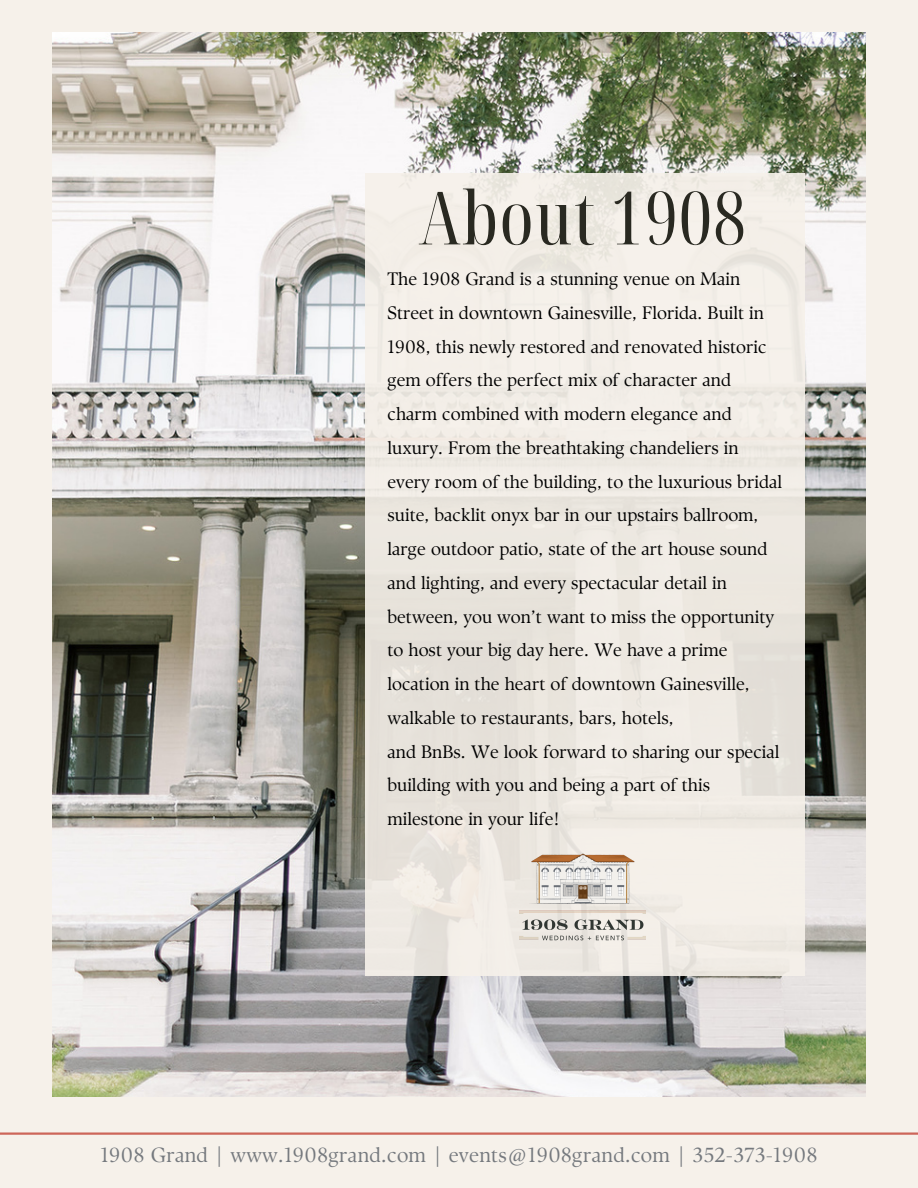
<style>
.page{position:relative;width:918px;height:1188px;background:#f6f1ea}
.page>*{position:absolute;margin:0;border:0;box-sizing:border-box;transform-origin:0 0}
.t1{font:extra-condensed 73.5px "Noto Serif Display";letter-spacing:.02em;color:#292921}
.t2{font:20.55px "TY Serif D";letter-spacing:.01em;color:#75797e}
.t3{font:18px/33.8px "TY Serif D";color:#000}
</style>
<div class="page">
<img style="left:52px;top:32px;width:813px;height:1064px">
<div style="left:366px;top:173px;width:439px;height:803px;background:#f6f1ea"></div>
<hr style="left:0;top:1132px;width:918px;height:3px;background:#cd6659">
<img style="left:519px;top:814px;width:126px;height:162px">
<p class="t1" style="left:419px;top:166px;width:329px">About 1908</p>
<h1 class="t3" style="left:388px;top:262px;width:396px">The 1908 Grand is a stunning venue on Main Street in downtown Gainesville, Florida. Built in 1908, this newly restored and renovated historic gem offers the perfect mix of character and charm combined with modern elegance and luxury. From the breathtaking chandeliers in every room of the building, to the luxurious bridal suite, backlit onyx bar in our upstairs ballroom, large outdoor patio, state of the art house sound and lighting, and every spectacular detail in between, you won’t want to miss the opportunity to host your big day here. We have a prime location in the heart of downtown Gainesville, walkable to restaurants, bars, hotels,</h1>
<p class="t3" style="left:388px;top:735px;width:394px">and BnBs. We look forward to sharing our special building with you and being a part of this milestone in your life!</p>
<h2 class="t2" style="left:100px;top:1143px;width:719px">1908 Grand | www.1908grand.com | events@1908grand.com | 352-373-1908</h2>
</div>
